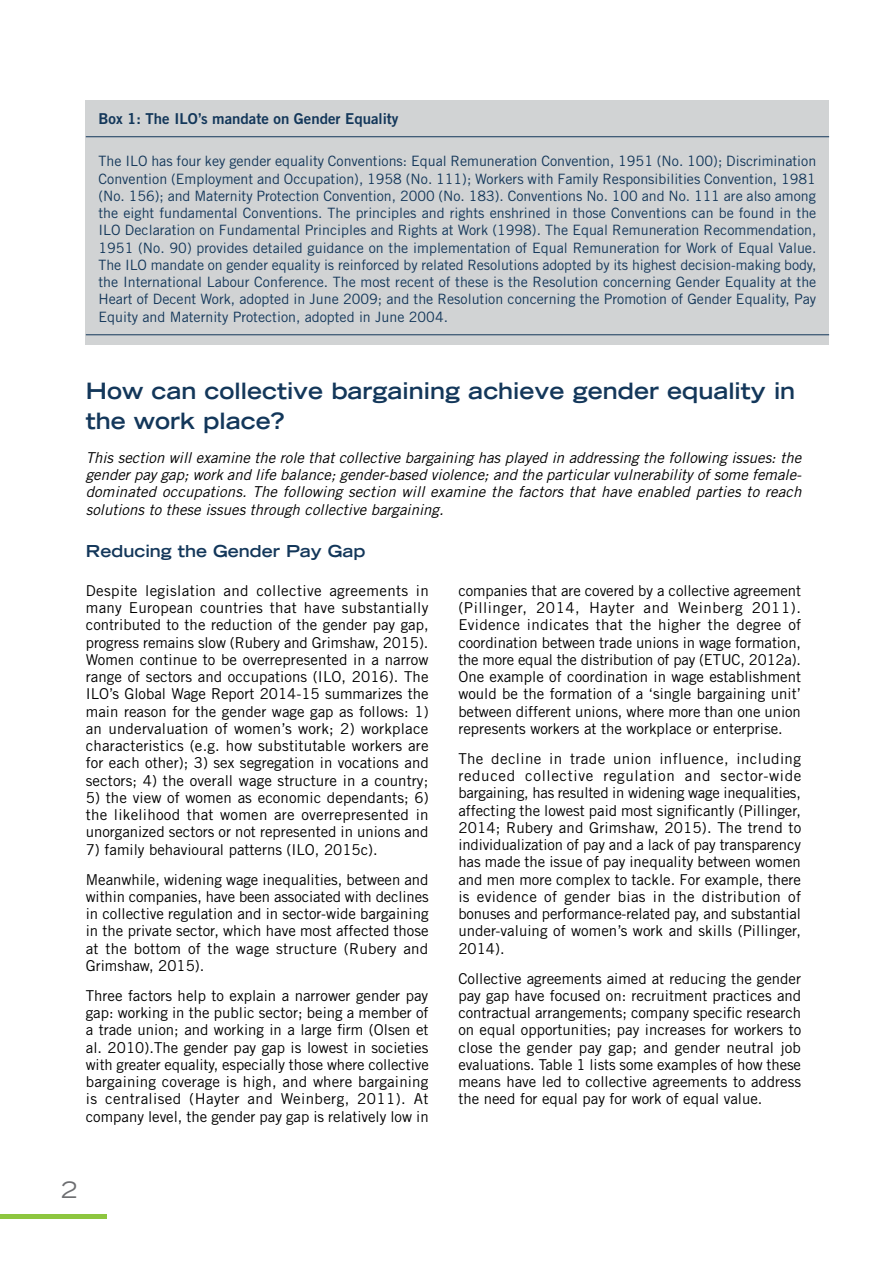
<style>
.page{position:relative;width:893px;height:1263px;background:#fff}
.page>*{position:absolute;margin:0;border:0;box-sizing:border-box;transform-origin:0 0}
.t1{font:700 expanded 22.5px/30px "Trade Gothic LT Std";color:#13375a}
.t2{font:expanded 22.5px "Trade Gothic LT Std";color:#6d6e71}
.t3{font:700 expanded 16.5px "Trade Gothic LT Std";color:#13375a}
.t4{font:15px/17.2px "Trade Gothic LT Std";color:#000;text-align:justify}
.t5{font:italic 15px/17.2px "Trade Gothic LT Std";color:#000;text-align:justify}
.t6{font:15px "Trade Gothic LT Std Bd 2";color:#13375a}
.t7{font:14.25px/17.2px "Trade Gothic LT Std";color:#13375a;text-align:justify}
</style>
<div class="page">
<hr style="left:0;top:1214px;width:106px;height:4px;background:#8dc63f">
<div style="left:86px;top:100px;width:743px;height:245px;background:#d1d3d4"></div>
<hr style="left:86px;top:136px;width:743px;height:1px;background:#13375a">
<hr style="left:86px;top:334px;width:743px;height:1px;background:#13375a">
<p class="t6" style="left:99px;top:109px;width:301px">Box 1: The ILO’s mandate on Gender Equality</p>
<p class="t7" style="left:99px;top:152px;width:719px">The ILO has four key gender equality Conventions: Equal Remuneration Convention, 1951 (No. 100); Discrimination Convention (Employment and Occupation), 1958 (No. 111); Workers with Family Responsibilities Convention, 1981 (No. 156); and Maternity Protection Convention, 2000 (No. 183). Conventions No. 100 and No. 111 are also among the eight fundamental Conventions. The principles and rights enshrined in those Conventions can be found in the ILO Declaration on Fundamental Principles and Rights at Work (1998). The Equal Remuneration Recommendation, 1951 (No. 90) provides detailed guidance on the implementation of Equal Remuneration for Work of Equal Value.<br>The ILO mandate on gender equality is reinforced by related Resolutions adopted by its highest decision-making body, the International Labour Conference. The most recent of these is the Resolution concerning Gender Equality at the Heart of Decent Work, adopted in June 2009; and the Resolution concerning the Promotion of Gender Equality, Pay Equity and Maternity Protection, adopted in June 2004.</p>
<h1 class="t1" style="left:86px;top:375px;width:711px">How can collective bargaining achieve gender equality in the work place?</h1>
<p class="t5" style="left:86px;top:449px;width:717px">This section will examine the role that collective bargaining has played in addressing the following issues: the gender pay gap; work and life balance; gender-based violence; and the particular vulnerability of some female&shy;dominated occupations. The following section will examine the factors that have enabled parties to reach solutions to these issues through collective bargaining.</p>
<p class="t3" style="left:86px;top:541px;width:281px">Reducing the Gender Pay Gap</p>
<p class="t4" style="left:86px;top:582px;width:344px">Despite legislation and collective agreements in many European countries that have substantially contributed to the reduction of the gender pay gap, progress remains slow (Rubery and Grimshaw, 2015).<br>Women continue to be overrepresented in a narrow range of sectors and occupations (ILO, 2016). The ILO’s Global Wage Report 2014-15 summarizes the main reason for the gender wage gap as follows: 1) an undervaluation of women’s work; 2) workplace characteristics (e.g. how substitutable workers are for each other); 3) sex segregation in vocations and sectors; 4) the overall wage structure in a country;</p>
<p class="t4" style="left:86px;top:789px;width:344px">5) the view of women as economic dependants; 6) the likelihood that women are overrepresented in unorganized sectors or not represented in unions and</p>
<p class="t4" style="left:86px;top:834px;width:344px;line-height:30px">7) family behavioural patterns (ILO, 2015c).<br>Meanwhile, widening wage inequalities, between and</p>
<p class="t4" style="left:86px;top:888px;width:344px">within companies, have been associated with declines in collective regulation and in sector-wide bargaining in the private sector, which have most affected those at the bottom of the wage structure (Rubery and Grimshaw, 2015).</p>
<p class="t4" style="left:86px;top:987px;width:344px">Three factors help to explain a narrower gender pay gap: working in the public sector; being a member of a trade union; and working in a large firm (Olsen et al. 2010).The gender pay gap is lowest in societies with greater equality, especially those where collective bargaining coverage is high, and where bargaining is centralised (Hayter and Weinberg, 2011). At company level, the gender pay gap is relatively low in</p>
<p class="t4" style="left:458px;top:582px;width:344px">companies that are covered by a collective agreement (Pillinger, 2014, Hayter and Weinberg 2011).<br>Evidence indicates that the higher the degree of coordination between trade unions in wage formation, the more equal the distribution of pay (ETUC, 2012a).<br>One example of coordination in wage establishment would be the formation of a ‘single bargaining unit’ between different unions, where more than one union represents workers at the workplace or enterprise.</p>
<p class="t4" style="left:458px;top:750px;width:344px">The decline in trade union influence, including reduced collective regulation and sector-wide bargaining, has resulted in widening wage inequalities, affecting the lowest paid most significantly (Pillinger, 2014; Rubery and Grimshaw, 2015). The trend to individualization of pay and a lack of pay transparency has made the issue of pay inequality between women and men more complex to tackle. For example, there is evidence of gender bias in the distribution of bonuses and performance-related pay, and substantial under-valuing of women’s work and skills (Pillinger, 2014).</p>
<p class="t4" style="left:458px;top:969px;width:344px">Collective agreements aimed at reducing the gender pay gap have focused on: recruitment practices and contractual arrangements; company specific research on equal opportunities; pay increases for workers to close the gender pay gap; and gender neutral job evaluations. Table 1 lists some examples of how these means have led to collective agreements to address the need for equal pay for work of equal value.</p>
<h1 class="t2" style="left:61px;top:1175px;width:18px">2</h1>
</div>
